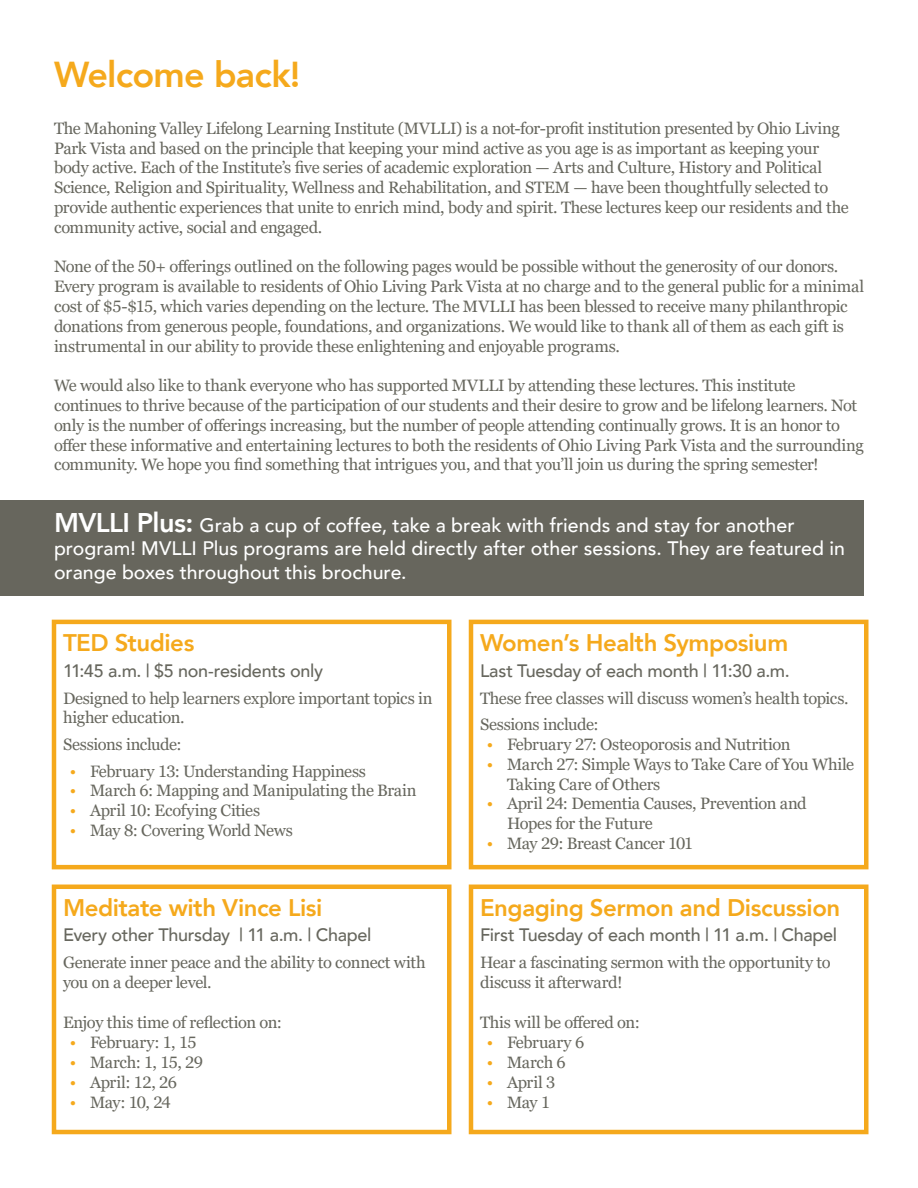
<style>
.page{position:relative;width:918px;height:1188px;background:#fff}
.page>*{position:absolute;margin:0;border:0;box-sizing:border-box;transform-origin:0 0}
.t1{font:800 36px "Avenir";letter-spacing:-.02em;color:#f5a91c}
.Class_Title{font:800 24px "Avenir";letter-spacing:-.02em;color:#f5a91c}
.Class_Title-2{font:500 19.5px/23.4px "Avenir";color:#fff}
.last_detail{font:500 18px "Avenir";letter-spacing:-.02em;color:#67675e}
.Class_Description{font:16.5px/19.8px "Georgia Pro";letter-spacing:-.02em;color:#67675e}
.s1{font-weight:800;font-size:27px}
.s2{color:#f5a91c}
</style>
<div class="page">
<div style="left:52px;top:620px;width:400px;height:249px;border:4px solid #f5a91c"></div>
<div style="left:469px;top:620px;width:399px;height:249px;border:4px solid #f5a91c"></div>
<div style="left:52px;top:885px;width:400px;height:249px;border:4px solid #f5a91c"></div>
<div style="left:469px;top:885px;width:399px;height:249px;border:4px solid #f5a91c"></div>
<div style="left:0;top:500px;width:864px;height:95px;background:#67665d"></div>
<p class="t1" style="left:54px;top:42px;width:248px">Welcome back!</p>
<p class="Class_Description" style="left:54px;top:119px;width:796px">The Mahoning Valley Lifelong Learning Institute (MVLLI) is a not-for-profit institution presented by Ohio Living Park Vista and based on the principle that keeping your mind active as you age is as important as keeping your body active. Each of the Institute’s five series of academic exploration — Arts and Culture, History and Political Science, Religion and Spirituality, Wellness and Rehabilitation, and STEM — have been thoughtfully selected to provide authentic experiences that unite to enrich mind, body and spirit. These lectures keep our residents and the community active, social and engaged.</p>
<p class="Class_Description" style="left:54px;top:257px;width:812px">None of the 50+ offerings outlined on the following pages would be possible without the generosity of our donors.<br>Every program is available to residents of Ohio Living Park Vista at no charge and to the general public for a minimal cost of $5-$15, which varies depending on the lecture. The MVLLI has been blessed to receive many philanthropic donations from generous people, foundations, and organizations. We would like to thank all of them as each gift is instrumental in our ability to provide these enlightening and enjoyable programs.</p>
<p class="Class_Description" style="left:54px;top:376px;width:811px">We would also like to thank everyone who has supported MVLLI by attending these lectures. This institute continues to thrive because of the participation of our students and their desire to grow and be lifelong learners. Not only is the number of offerings increasing, but the number of people attending continually grows. It is an honor to offer these informative and entertaining lectures to both the residents of Ohio Living Park Vista and the surrounding community. We hope you find something that intrigues you, and that you’ll join us during the spring semester!</p>
<p class="Class_Title-2" style="left:54px;top:512px;width:792px"><span class="s1">MVLLI Plus:</span> Grab a cup of coffee, take a break with friends and stay for another program! MVLLI Plus programs are held directly after other sessions. They are featured in orange boxes throughout this brochure.</p>
<p class="Class_Title" style="left:63px;top:621px;width:133px">TED Studies</p>
<p class="last_detail" style="left:63px;top:655px;width:262px">11:45 a.m. | $5 non-residents only</p>
<p class="Class_Description" style="left:63px;top:689px;width:371px">Designed to help learners explore important topics in higher education.</p>
<p class="Class_Description" style="left:63px;top:735px;width:120px">Sessions include:</p>
<p class="Class_Description" style="left:70px;top:762px;width:298px"><span class="s2">•</span> February 13: Understanding Happiness</p>
<p class="Class_Description" style="left:70px;top:781px;width:348px"><span class="s2">•</span> March 6: Mapping and Manipulating the Brain</p>
<p class="Class_Description" style="left:70px;top:801px;width:192px"><span class="s2">•</span> April 10: Ecofying Cities</p>
<p class="Class_Description" style="left:70px;top:821px;width:225px"><span class="s2">•</span> May 8: Covering World News</p>
<p class="Class_Title" style="left:63px;top:886px;width:261px">Meditate with Vince Lisi</p>
<p class="last_detail" style="left:63px;top:920px;width:310px">Every other Thursday | 11 a.m. | Chapel</p>
<p class="Class_Description" style="left:63px;top:954px;width:364px">Generate inner peace and the ability to connect with you on a deeper level.</p>
<p class="Class_Description" style="left:63px;top:1013px;width:221px">Enjoy this time of reflection on:</p>
<p class="Class_Description" style="left:70px;top:1033px;width:128px"><span class="s2">•</span> February: 1, 15</p>
<p class="Class_Description" style="left:70px;top:1053px;width:135px"><span class="s2">•</span> March: 1, 15, 29</p>
<p class="Class_Description" style="left:70px;top:1073px;width:109px"><span class="s2">•</span> April: 12, 26</p>
<p class="Class_Description" style="left:70px;top:1093px;width:103px"><span class="s2">•</span> May: 10, 24</p>
<p class="Class_Title" style="left:480px;top:621px;width:310px">Women’s Health Symposium</p>
<p class="last_detail" style="left:480px;top:655px;width:311px">Last Tuesday of each month | 11:30 a.m.</p>
<p class="Class_Description" style="left:480px;top:689px;width:370px">These free classes will discuss women’s health topics.</p>
<p class="Class_Description" style="left:480px;top:715px;width:120px">Sessions include:</p>
<p class="Class_Description" style="left:487px;top:735px;width:305px"><span class="s2">•</span> February 27: Osteoporosis and Nutrition</p>
<p class="Class_Description" style="left:507px;top:755px;width:349px;text-indent:-20px"><span class="s2">•</span> March 27: Simple Ways to Take Care of You While<br>Taking Care of Others</p>
<p class="Class_Description" style="left:507px;top:794px;width:301px;text-indent:-20px"><span class="s2">•</span> April 24: Dementia Causes, Prevention and<br>Hopes for the Future</p>
<p class="Class_Description" style="left:487px;top:834px;width:208px"><span class="s2">•</span> May 29: Breast Cancer 101</p>
<p class="Class_Title" style="left:480px;top:886px;width:362px">Engaging Sermon and Discussion</p>
<p class="last_detail" style="left:480px;top:920px;width:359px">First Tuesday of each month | 11 a.m. | Chapel</p>
<p class="Class_Description" style="left:480px;top:954px;width:352px">Hear a fascinating sermon with the opportunity to discuss it afterward!</p>
<p class="Class_Description" style="left:480px;top:1013px;width:161px">This will be offered on:</p>
<p class="Class_Description" style="left:487px;top:1033px;width:99px"><span class="s2">•</span> February 6</p>
<p class="Class_Description" style="left:487px;top:1053px;width:81px"><span class="s2">•</span> March 6</p>
<p class="Class_Description" style="left:487px;top:1073px;width:70px"><span class="s2">•</span> April 3</p>
<p class="Class_Description" style="left:487px;top:1093px;width:65px"><span class="s2">•</span> May 1</p>
</div>
